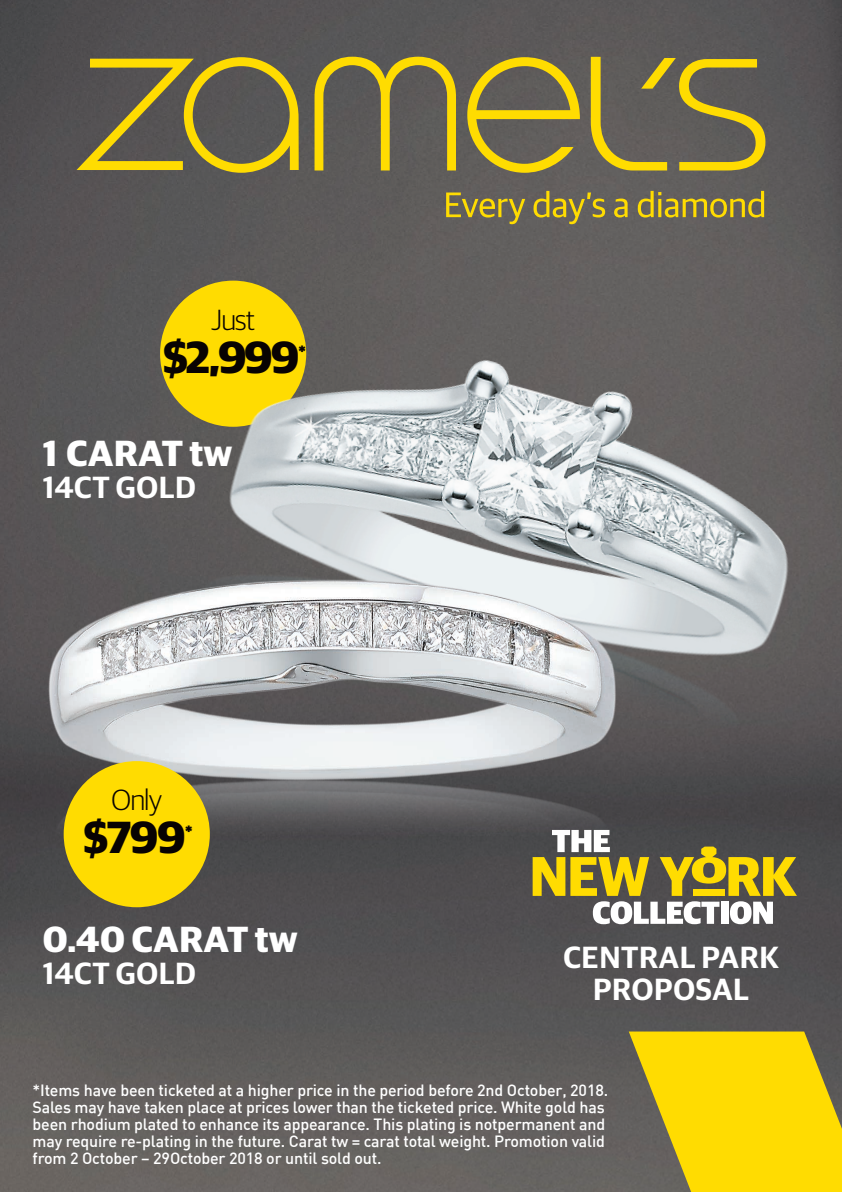
<style>
.page{position:relative;width:842px;height:1192px;background:#fff}
.page>*{position:absolute;margin:0;border:0;box-sizing:border-box;transform-origin:0 0}
.t1{font:700 45.1px "Guardian Sans";letter-spacing:-.035em;color:#080302}
.t2{font:700 36.4px "Guardian Sans";letter-spacing:.02em;color:#fff}
.t3{font:600 30.7px/31.5px "Guardian Sans";letter-spacing:.02em;color:#fff;text-align:center}
.t4{font:300 29.2px "Guardian Sans";letter-spacing:-.035em;color:#080302}
.t5{font:700 18px "Guardian Sans";color:#080302}
.t6{font:500 16px/17px "DIN";letter-spacing:-.01em;color:#fff}
</style>
<div class="page">
<img style="left:0;top:0;width:842px;height:1192px">
<svg style="left:77px;top:57px;width:688px;height:167px;fill:#5e5c58"></svg>
<svg style="left:629px;top:1032px;width:213px;height:160px"></svg>
<svg style="left:643px;top:917px;width:154px;height:7px"></svg>
<img style="left:127px;top:247px;width:715px;height:670px">
<img style="left:13px;top:486px;width:630px;height:523px">
<div style="left:64px;top:761px;width:146px;height:146px;background:#ffdc01;border-radius:50%"></div>
<h3 class="t4" style="left:211px;top:300px;width:45px">Just</h3>
<h1 class="t1" style="left:163px;top:323px;width:138px">$2,999</h1>
<p class="t5" style="left:298px;top:338px;width:9px">*</p>
<h2 class="t2" style="left:43px;top:426px;width:191px">1 CARAT tw</h2>
<h3 class="t3" style="left:43px;top:469px;width:155px">14CT GOLD</h3>
<h3 class="t4" style="left:112px;top:780px;width:52px">Only</h3>
<h1 class="t1" style="left:83px;top:804px;width:104px">$799</h1>
<p class="t5" style="left:185px;top:819px;width:9px">*</p>
<h2 class="t2" style="left:43px;top:912px;width:256px">0.40 CARAT tw</h2>
<h3 class="t3" style="left:43px;top:955px;width:155px">14CT GOLD</h3>
<h3 class="t3" style="left:563px;top:939px;width:217px">CENTRAL PARK<br>PROPOSAL</h3>
<p class="t6" style="left:33px;top:1083px;width:577px">*Items have been ticketed at a higher price in the period before 2nd October, 2018.<br>Sales may have taken place at prices lower than the ticketed price. White gold has been rhodium plated to enhance its appearance. This plating is notpermanent and may require re-plating in the future. Carat tw = carat total weight. Promotion valid from 2 October – 29October 2018 or until sold out.</p>
</div>
